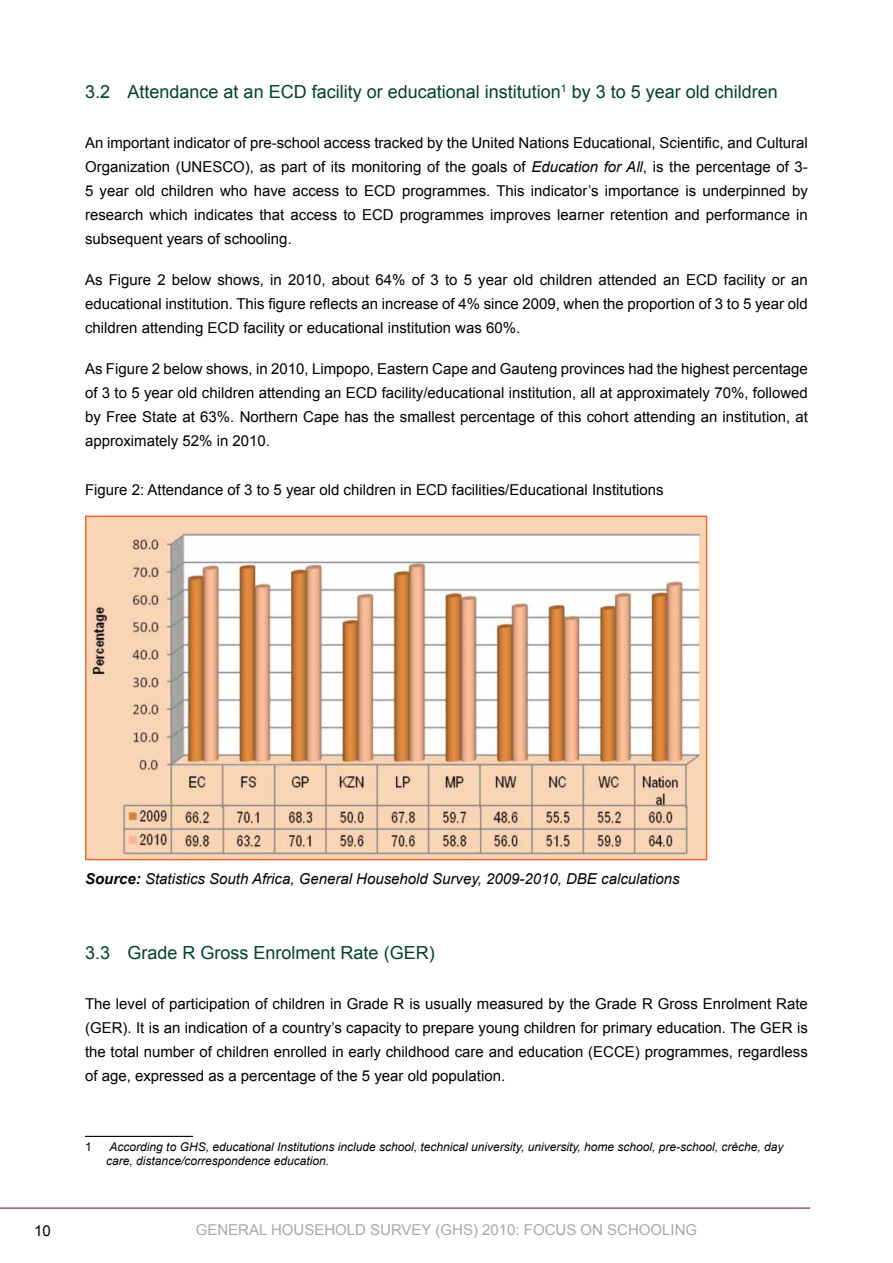
<style>
.page{position:relative;width:893px;height:1263px;background:#fff}
.page>*{position:absolute;margin:0;border:0;box-sizing:border-box;transform-origin:0 0}
.t1{font:18px "Arial";color:#004521}
.t2{font:15px/24px "Arial";color:#000;text-align:justify}
.t3{font:italic 15px "Arial";color:#000}
.t4{font:15px "Arial";color:#a7a9ac}
.t5{font:italic 12px/14.4px "Arial";color:#000}
.t6{font:12px "Arial";color:#000}
.s1{font-style:italic}
.s2{font-weight:700}
</style>
<div class="page">
<hr style="left:0;top:1208px;width:810px;height:1px;background:#541a17">
<img style="left:88px;top:518px;width:616px;height:339px">
<div style="left:85px;top:515px;width:622px;height:345px;border:2px solid #f2692c"></div>
<hr style="left:85px;top:1136px;width:108px;height:1px;background:#000">
<p class="t1" style="left:85px;top:80px;width:694px">3.2 Attendance at an ECD facility or educational institution<sup>1</sup> by 3 to 5 year old children</p>
<p class="t2" style="left:85px;top:131px;width:724px">An important indicator of pre-school access tracked by the United Nations Educational, Scientific, and Cultural Organization (UNESCO), as part of its monitoring of the goals of <span class="s1">Education for All</span>, is the percentage of 3- 5 year old children who have access to ECD programmes. This indicator’s importance is underpinned by research which indicates that access to ECD programmes improves learner retention and performance in subsequent years of schooling.</p>
<p class="t2" style="left:85px;top:268px;width:724px">As Figure 2 below shows, in 2010, about 64% of 3 to 5 year old children attended an ECD facility or an educational institution. This figure reflects an increase of 4% since 2009, when the proportion of 3 to 5 year old children attending ECD facility or educational institution was 60%.</p>
<p class="t2" style="left:85px;top:357px;width:724px">As Figure 2 below shows, in 2010, Limpopo, Eastern Cape and Gauteng provinces had the highest percentage of 3 to 5 year old children attending an ECD facility/educational institution, all at approximately 70%, followed by Free State at 63%. Northern Cape has the smallest percentage of this cohort attending an institution, at approximately 52% in 2010.</p>
<p class="t2" style="left:85px;top:478px;width:580px">Figure 2: Attendance of 3 to 5 year old children in ECD facilities/Educational Institutions</p>
<p class="t3" style="left:85px;top:869px;width:596px"><span class="s2">Source:</span> Statistics South Africa, General Household Survey, 2009-2010, DBE calculations</p>
<p class="t1" style="left:85px;top:941px;width:351px">3.3 Grade R Gross Enrolment Rate (GER)</p>
<p class="t2" style="left:85px;top:992px;width:724px">The level of participation of children in Grade R is usually measured by the Grade R Gross Enrolment Rate (GER). It is an indication of a country’s capacity to prepare young children for primary education. The GER is the total number of children enrolled in early childhood care and education (ECCE) programmes, regardless of age, expressed as a percentage of the 5 year old population.</p>
<p class="t6" style="left:85px;top:1139px;width:8px">1</p>
<p class="t5" style="left:106px;top:1139px;width:679px">According to GHS, educational Institutions include school, technical university, university, home school, pre-school, crèche, day care, distance/correspondence education.</p>
<p class="t2" style="left:34px;top:1218px;width:18px">10</p>
<p class="t4" style="left:196px;top:1219px;width:503px">GENERAL HOUSEHOLD SURVEY (GHS) 2010: FOCUS ON SCHOOLING</p>
</div>
